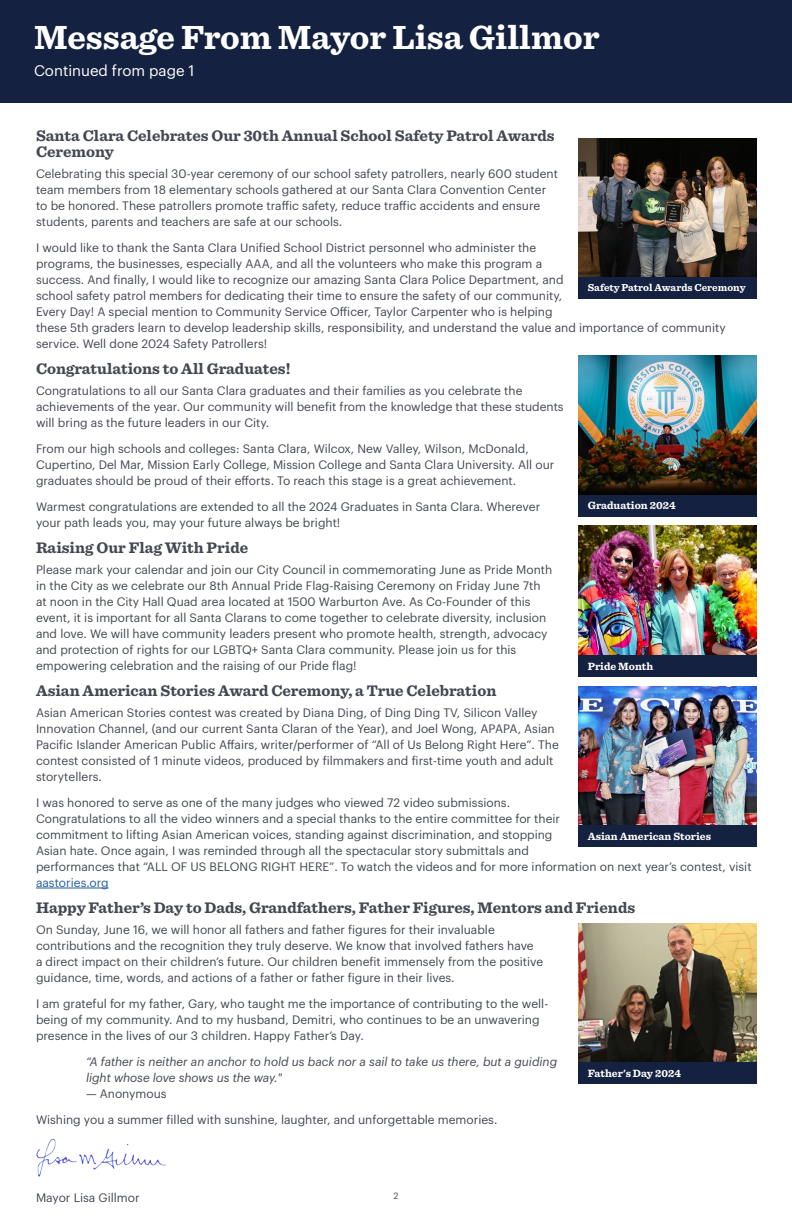
<style>
.page{position:relative;width:792px;height:1224px;background:#fff}
.page>*{position:absolute;margin:0;border:0;box-sizing:border-box;transform-origin:0 0}
.t1{font:700 35px "Sentinel";color:#fff}
.t2{font:700 16px/16px "Sentinel";color:#434751}
.t3{font:15px "Graphik";color:#fff}
.t4{font:12px/16px "Graphik";color:#434751}
.t5{font:italic 12px/16px "Graphik";color:#434751}
.t6{font:12px "Graphik";color:#215e9e}
.t7{font:700 11px "Sentinel";color:#fff}
.t8{font:700 10.5px "Sentinel";color:#fff}
.t9{font:9px "Graphik";color:#434751}
.s1{font-style:italic}
</style>
<div class="page">
<div style="left:0;top:0;width:792px;height:103px;background:#152140"></div>
<hr style="left:36px;top:888px;width:73px;height:1px;background:#215e9e">
<img style="left:579px;top:525px;width:178px;height:130px">
<div style="left:579px;top:655px;width:178px;height:21px;background:#152140"></div>
<img style="left:579px;top:138px;width:178px;height:139px">
<div style="left:579px;top:277px;width:178px;height:21px;background:#152140"></div>
<img style="left:579px;top:923px;width:178px;height:139px">
<div style="left:579px;top:1062px;width:178px;height:21px;background:#152140"></div>
<img style="left:579px;top:686px;width:178px;height:139px">
<div style="left:579px;top:825px;width:178px;height:21px;background:#152140"></div>
<img style="left:579px;top:356px;width:178px;height:139px">
<div style="left:579px;top:495px;width:178px;height:21px;background:#152140"></div>
<img style="left:36px;top:1138px;width:130px;height:39px">
<h1 class="t1" style="left:34px;top:10px;width:567px">Message From Mayor Lisa Gillmor</h1>
<p class="t3" style="left:34px;top:60px;width:162px">Continued from page 1</p>
<h2 class="t2" style="left:36px;top:127px;width:520px">Santa Clara Celebrates Our 30th Annual School Safety Patrol Awards<br>Ceremony</h2>
<p class="t4" style="left:36px;top:164px;width:524px">Celebrating this special 30-year ceremony of our school safety patrollers, nearly 600 student team members from 18 elementary schools gathered at our Santa Clara Convention Center to be honored. These patrollers promote traffic safety, reduce traffic accidents and ensure students, parents and teachers are safe at our schools.</p>
<p class="t4" style="left:36px;top:238px;width:691px">I would like to thank the Santa Clara Unified School District personnel who administer the<br>programs, the businesses, especially AAA, and all the volunteers who make this program a<br>success. And finally, I would like to recognize our amazing Santa Clara Police Department, and<br>school safety patrol members for dedicating their time to ensure the safety of our community,<br>Every Day! A special mention to Community Service Officer, Taylor Carpenter who is helping<br>these 5th graders learn to develop leadership skills, responsibility, and understand the value and importance of community service. Well done 2024 Safety Patrollers!</p>
<h2 class="t2" style="left:36px;top:360px;width:256px">Congratulations to All Graduates!</h2>
<p class="t4" style="left:36px;top:381px;width:529px">Congratulations to all our Santa Clara graduates and their families as you celebrate the achievements of the year. Our community will benefit from the knowledge that these students will bring as the future leaders in our City.</p>
<p class="t4" style="left:36px;top:439px;width:520px">From our high schools and colleges: Santa Clara, Wilcox, New Valley, Wilson, McDonald,<br>Cupertino, Del Mar, Mission Early College, Mission College and Santa Clara University. All our graduates should be proud of their efforts. To reach this stage is a great achievement.</p>
<p class="t4" style="left:36px;top:497px;width:506px">Warmest congratulations are extended to all the 2024 Graduates in Santa Clara. Wherever your path leads you, may your future always be bright!</p>
<h2 class="t2" style="left:36px;top:539px;width:214px">Raising Our Flag With Pride</h2>
<p class="t4" style="left:36px;top:560px;width:518px">Please mark your calendar and join our City Council in commemorating June as Pride Month in the City as we celebrate our 8th Annual Pride Flag-Raising Ceremony on Friday June 7th at noon in the City Hall Quad area located at 1500 Warburton Ave. As Co-Founder of this event, it is important for all Santa Clarans to come together to celebrate diversity, inclusion and love. We will have community leaders present who promote health, strength, advocacy and protection of rights for our LGBTQ+ Santa Clara community. Please join us for this empowering celebration and the raising of our Pride flag!</p>
<h2 class="t2" style="left:36px;top:682px;width:462px">Asian American Stories Award Ceremony, a True Celebration</h2>
<p class="t4" style="left:36px;top:703px;width:524px">Asian American Stories contest was created by Diana Ding, of Ding Ding TV, Silicon Valley Innovation Channel, (and our current Santa Claran of the Year), and Joel Wong, APAPA, Asian Pacific Islander American Public Affairs, writer/performer of “All of Us Belong Right Here”. The contest consisted of 1 minute videos, produced by filmmakers and first-time youth and adult storytellers.</p>
<p class="t4" style="left:36px;top:793px;width:717px">I was honored to serve as one of the many judges who viewed 72 video submissions.<br>Congratulations to all the video winners and a special thanks to the entire committee for their<br>commitment to lifting Asian American voices, standing against discrimination, and stopping<br>Asian hate. Once again, I was reminded through all the spectacular story submittals and<br>performances that “ALL OF US BELONG RIGHT HERE”. To watch the videos and for more information on next year’s contest, visit</p>
<p class="t6" style="left:36px;top:873px;width:74px">aastories.org</p>
<h2 class="t2" style="left:36px;top:899px;width:601px">Happy Father’s Day to Dads, Grandfathers, Father Figures, Mentors and Friends</h2>
<p class="t4" style="left:36px;top:920px;width:509px">On Sunday, June 16, we will honor all fathers and father figures for their invaluable contributions and the recognition they truly deserve. We know that involved fathers have<br>a direct impact on their children’s future. Our children benefit immensely from the positive guidance, time, words, and actions of a father or father figure in their lives.</p>
<p class="t4" style="left:36px;top:994px;width:514px">I am grateful for my father, Gary, who taught me the importance of contributing to the well&shy;being of my community. And to my husband, Demitri, who continues to be an unwavering presence in the lives of our 3 children. Happy Father’s Day.</p>
<p class="t5" style="left:86px;top:1052px;width:473px">“A father is neither an anchor to hold us back nor a sail to take us there, but a guiding light whose love shows us the way."</p>
<p class="t4" style="left:36px;top:1079px;width:463px;line-height:26px;text-indent:50px"><span class="s1">—</span> Anonymous<br>Wishing you a summer filled with sunshine, laughter, and unforgettable memories.</p>
<p class="t8" style="left:588px;top:280px;width:159px">Safety Patrol Awards Ceremony</p>
<p class="t7" style="left:588px;top:497px;width:90px">Graduation 2024</p>
<p class="t7" style="left:588px;top:657px;width:67px">Pride Month</p>
<p class="t7" style="left:588px;top:827px;width:125px">Asian American Stories</p>
<p class="t7" style="left:588px;top:1064px;width:95px">Father's Day 2024</p>
<p class="t4" style="left:36px;top:1188px;width:105px">Mayor Lisa Gillmor</p>
<p class="t9" style="left:394px;top:1189px;width:6px">2</p>
</div>
